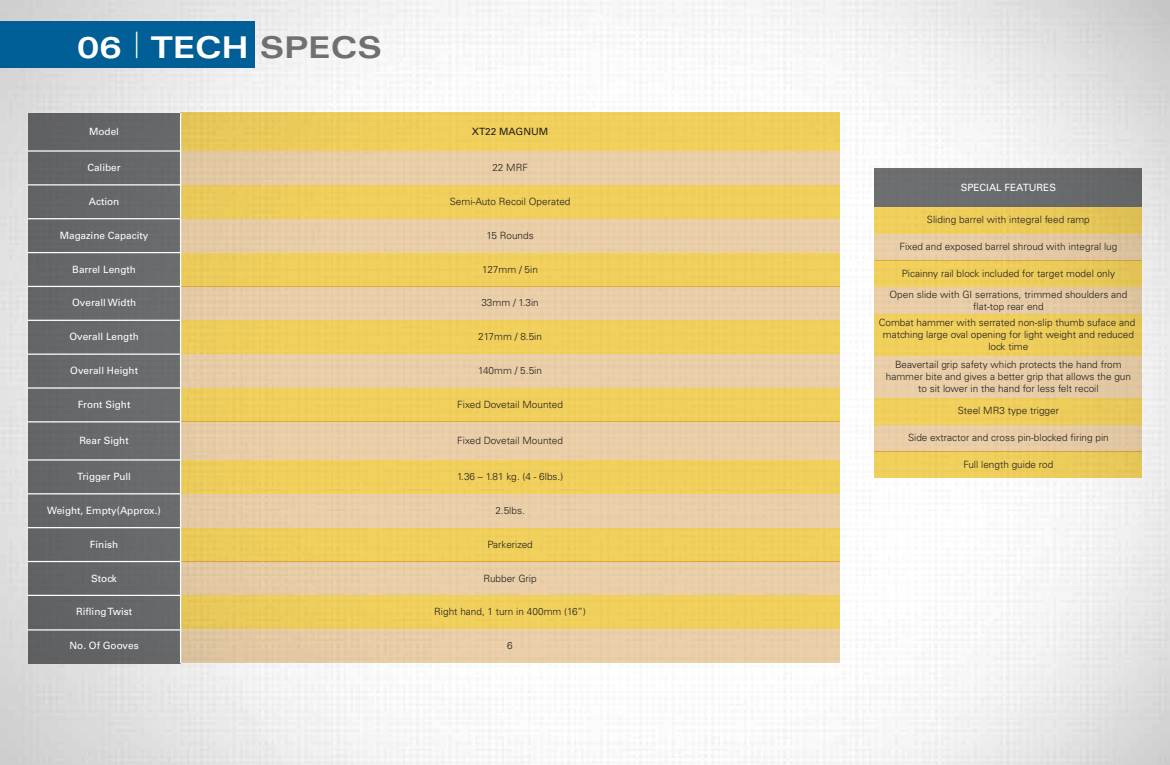
<style>
.page{position:relative;width:1170px;height:765px;background:#fff}
.page>*{position:absolute;margin:0;border:0;box-sizing:border-box;transform-origin:0 0}
.t1{font:700 expanded 30px "Univers";color:#fff}
.t2{font:300 10px/12px "Univers";color:#221f1f;text-align:center}
.t3{font:10px "Univers";color:#fff}
.t4{font:10px "Univers";color:#221f1f}
.s1{font-weight:100;font-stretch:ultra-condensed;font-size:36.25px}
.s2{color:#6f7072}
</style>
<div class="page">
<img style="left:0;top:0;width:1170px;height:765px">
<div style="left:0;top:21px;width:254px;height:47px;background:#005f97"></div>
<div style="left:874px;top:356px;width:268px;height:42px;background:#e7cca6"></div>
<div style="left:874px;top:207px;width:268px;height:27px;background:linear-gradient(to right,#f3d25d,#e0c156)"></div>
<div style="left:874px;top:169px;width:268px;height:38px;background:#6f7072"></div>
<div style="left:874px;top:234px;width:268px;height:26px;background:#e5cba5"></div>
<div style="left:874px;top:260px;width:268px;height:27px;background:#edcd5a"></div>
<div style="left:874px;top:287px;width:268px;height:27px;background:#e6cca6"></div>
<div style="left:874px;top:398px;width:268px;height:27px;background:#eecd5b"></div>
<div style="left:874px;top:425px;width:268px;height:26px;background:#e7cca6"></div>
<div style="left:874px;top:451px;width:268px;height:27px;background:#eecd5b"></div>
<div style="left:874px;top:314px;width:268px;height:42px;background:#eecd5b"></div>
<div style="left:28px;top:113px;width:153px;height:550px;background:#666769"></div>
<div style="left:181px;top:113px;width:659px;height:38px;background:#efce5c"></div>
<div style="left:181px;top:151px;width:659px;height:34px;background:#e8cda7"></div>
<div style="left:181px;top:185px;width:659px;height:34px;background:#f0cf5c"></div>
<div style="left:181px;top:219px;width:659px;height:34px;background:#e8cda7"></div>
<div style="left:181px;top:253px;width:659px;height:33px;background:#f0cf5c"></div>
<div style="left:181px;top:286px;width:659px;height:34px;background:#e9cea7"></div>
<div style="left:181px;top:320px;width:659px;height:34px;background:#f0cf5c"></div>
<div style="left:181px;top:354px;width:659px;height:34px;background:#e9cea7"></div>
<div style="left:181px;top:388px;width:659px;height:34px;background:#f0cf5c"></div>
<div style="left:181px;top:460px;width:659px;height:34px;background:#f0cf5c"></div>
<div style="left:181px;top:494px;width:659px;height:34px;background:#e9cea7"></div>
<div style="left:181px;top:528px;width:659px;height:34px;background:#f0cf5c"></div>
<div style="left:181px;top:562px;width:659px;height:33px;background:#e8cda7"></div>
<div style="left:181px;top:629px;width:659px;height:34px;background:#e8cda7"></div>
<div style="left:181px;top:595px;width:659px;height:34px;background:#efce5c"></div>
<div style="left:181px;top:422px;width:659px;height:38px;background:#e9cea7"></div>
<hr style="left:28px;top:595px;width:153px;height:1px;background:#fff">
<hr style="left:28px;top:629px;width:153px;height:2px;background:#fff">
<hr style="left:28px;top:561px;width:153px;height:1px;background:#fff">
<hr style="left:28px;top:527px;width:153px;height:1px;background:#fff">
<hr style="left:28px;top:493px;width:153px;height:1px;background:#fff">
<hr style="left:28px;top:459px;width:153px;height:2px;background:#fff">
<hr style="left:28px;top:421px;width:153px;height:1px;background:#fff">
<hr style="left:28px;top:387px;width:153px;height:2px;background:#fff">
<hr style="left:28px;top:354px;width:153px;height:1px;background:#fff">
<hr style="left:28px;top:286px;width:153px;height:1px;background:#fff">
<hr style="left:28px;top:252px;width:153px;height:1px;background:#fff">
<hr style="left:28px;top:320px;width:153px;height:1px;background:#fff">
<hr style="left:28px;top:218px;width:153px;height:1px;background:#fff">
<hr style="left:28px;top:184px;width:153px;height:2px;background:#fff">
<hr style="left:28px;top:150px;width:153px;height:2px;background:#fff">
<hr style="left:180px;top:113px;width:1px;height:550px;background:#fff">
<h1 class="t1" style="left:77px;top:31px;width:306px">06 <span class="s1">|</span> TECH <span class="s2">SPECS</span></h1>
<p class="t3" style="left:89px;top:126px;width:31px">Model</p>
<p class="t4" style="left:472px;top:126px;width:78px">XT22 MAGNUM</p>
<p class="t3" style="left:87px;top:162px;width:35px">Caliber</p>
<p class="t3" style="left:89px;top:195px;width:32px">Action</p>
<p class="t3" style="left:60px;top:229px;width:90px">Magazine Capacity</p>
<p class="t3" style="left:72px;top:263px;width:65px">Barrel Length</p>
<p class="t3" style="left:72px;top:297px;width:66px">Overall Width</p>
<p class="t3" style="left:69px;top:331px;width:71px">Overall Length</p>
<p class="t3" style="left:70px;top:365px;width:69px">Overall Height</p>
<p class="t3" style="left:78px;top:399px;width:54px">Front Sight</p>
<p class="t3" style="left:79px;top:434px;width:51px">Rear Sight</p>
<p class="t3" style="left:77px;top:470px;width:55px">Trigger Pull</p>
<p class="t3" style="left:47px;top:504px;width:115px">Weight, Empty(Approx.)</p>
<p class="t3" style="left:90px;top:538px;width:30px">Finish</p>
<p class="t3" style="left:91px;top:572px;width:27px">Stock</p>
<p class="t2" style="left:492px;top:161px;width:37px">22 MRF</p>
<p class="t2" style="left:450px;top:195px;width:122px">Semi-Auto Recoil Operated</p>
<p class="t2" style="left:487px;top:229px;width:49px">15 Rounds</p>
<p class="t2" style="left:482px;top:263px;width:57px">127mm / 5in</p>
<p class="t2" style="left:481px;top:297px;width:59px">33mm / 1.3in</p>
<p class="t2" style="left:478px;top:331px;width:65px">217mm / 8.5in</p>
<p class="t2" style="left:478px;top:365px;width:65px">140mm / 5.5in</p>
<p class="t2" style="left:457px;top:399px;width:107px">Fixed Dovetail Mounted</p>
<p class="t2" style="left:457px;top:434px;width:107px">Fixed Dovetail Mounted</p>
<p class="t2" style="left:457px;top:470px;width:108px">1.36 – 1.81 kg. (4 - 6lbs.)</p>
<p class="t2" style="left:495px;top:504px;width:31px">2.5lbs.</p>
<p class="t2" style="left:487px;top:538px;width:47px">Parkerized</p>
<p class="t2" style="left:484px;top:572px;width:55px">Rubber Grip</p>
<p class="t3" style="left:76px;top:606px;width:58px">Rifling Twist</p>
<p class="t2" style="left:434px;top:606px;width:153px">Right hand, 1 turn in 400mm (16”)</p>
<p class="t3" style="left:69px;top:640px;width:71px">No. Of Gooves</p>
<p class="t2" style="left:507px;top:640px;width:7px">6</p>
<p class="t3" style="left:961px;top:181px;width:97px">SPECIAL FEATURES</p>
<p class="t2" style="left:927px;top:214px;width:164px">Sliding barrel with integral feed ramp</p>
<p class="t2" style="left:899px;top:241px;width:219px">Fixed and exposed barrel shroud with integral lug</p>
<p class="t2" style="left:902px;top:267px;width:215px">Picainny rail block included for target model only</p>
<p class="t2" style="left:890px;top:288px;width:239px">Open slide with GI serrations, trimmed shoulders and flat-top rear end</p>
<p class="t2" style="left:879px;top:317px;width:258px">Combat hammer with serrated non-slip thumb suface and matching large oval opening for light weight and reduced lock time</p>
<p class="t2" style="left:886px;top:358px;width:247px">Beavertail grip safety which protects the hand from hammer bite and gives a better grip that allows the gun to sit lower in the hand for less felt recoil</p>
<p class="t2" style="left:958px;top:405px;width:103px">Steel MR3 type trigger</p>
<p class="t2" style="left:908px;top:432px;width:202px">Side extractor and cross pin-blocked firing pin</p>
<p class="t2" style="left:963px;top:458px;width:92px">Full length guide rod</p>
</div>
